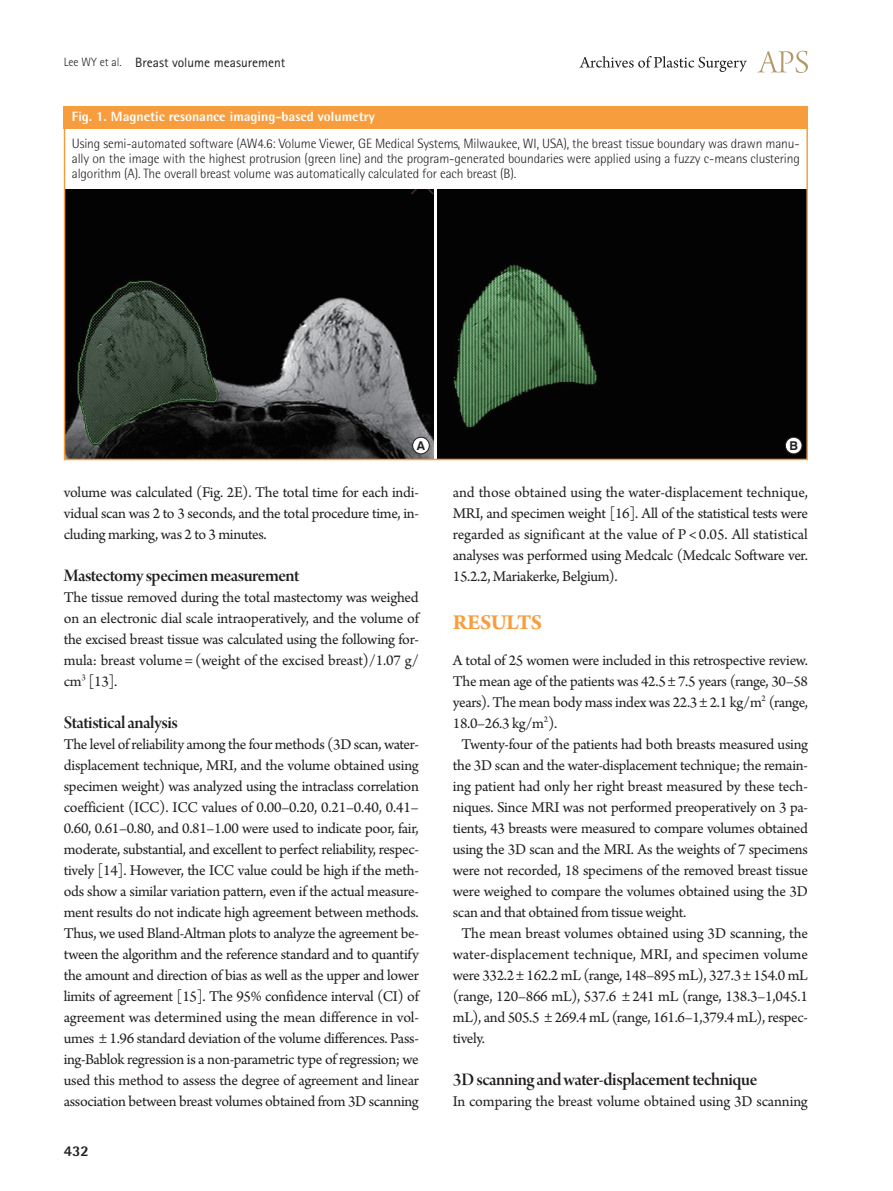
<style>
.page{position:relative;width:893px;height:1191px;background:#fff}
.page>*{position:absolute;margin:0;border:0;box-sizing:border-box;transform-origin:0 0}
.대제목{font:700 22.5px "Arno Pro";letter-spacing:-.02em;color:#f89d3d}
.중제목{font:18.75px "Arno Pro Smbd Display";letter-spacing:-.025em;color:#231f20}
.본문{font:15.75px/21px "Arno Pro";letter-spacing:-.02em;color:#231f20;text-align:justify}
.t1{font:800 15px "Rotis Semi Sans Std";color:#231f20}
.그림설명{font:300 13.5px/15px "Rotis Semi Sans Std";letter-spacing:-.01em;color:#231f20;text-align:justify}
.표그림제목{font:800 13.5px "Rotis Semi Sans Std";color:#fff}
.하시라_제목{font:13.5px "Rotis Sans Serif Std";color:#231f20}
.t2{font:700 12.15px "Swiss 721 BT";color:#231f20}
.s1{font-weight:300;font-size:12px}
</style>
<div class="page">
<svg style="left:757px;top:51px;width:51px;height:22px"></svg>
<svg style="left:579px;top:56px;width:168px;height:16px"></svg>
<div style="left:64px;top:106px;width:744px;height:23px;background:#f89d3d"></div>
<img style="left:67px;top:190px;width:367px;height:267px">
<img style="left:438px;top:190px;width:367px;height:267px">
<div style="left:413px;top:437px;width:16px;height:17px;background:#fff;border-radius:50%"></div>
<div style="left:412px;top:437px;width:17px;height:17px;border:1px solid #231f20;border-radius:50%"></div>
<div style="left:785px;top:437px;width:17px;height:17px;background:#fff;border-radius:50%"></div>
<div style="left:785px;top:437px;width:17px;height:17px;border:1px solid #231f20;border-radius:50%"></div>
<div style="left:64px;top:106px;width:744px;height:354px;border:2px solid #f89d3d"></div>
<p class="하시라_제목" style="left:64px;top:54px;width:223px"><span class="s1">Lee WY et al.</span> Breast volume measurement</p>
<p class="표그림제목" style="left:72px;top:108px;width:304px">Fig. 1. Magnetic resonance imaging-based volumetry</p>
<p class="그림설명" style="left:72px;top:136px;width:730px">Using semi-automated software (AW4.6: Volume Viewer, GE Medical Systems, Milwaukee, WI, USA), the breast tissue boundary was drawn manu&shy;ally on the image with the highest protrusion (green line) and the program-generated boundaries were applied using a fuzzy c-means clustering algorithm (A). The overall breast volume was automatically calculated for each breast (B).</p>
<p class="t2" style="left:417px;top:438px;width:10px">A</p>
<p class="t2" style="left:789px;top:438px;width:10px">B</p>
<p class="본문" style="left:64px;top:483px;width:357px">volume was calculated (Fig. 2E). The total time for each indi&shy;vidual scan was 2 to 3 seconds, and the total procedure time, in&shy;cluding marking, was 2 to 3 minutes.</p>
<p class="중제목" style="left:64px;top:565px;width:237px">Mastectomy specimen measurement</p>
<p class="본문" style="left:64px;top:588px;width:357px">The tissue removed during the total mastectomy was weighed on an electronic dial scale intraoperatively, and the volume of the excised breast tissue was calculated using the following for&shy;mula: breast volume = (weight of the excised breast)/1.07 g/ cm<sup>3</sup> [13].</p>
<p class="중제목" style="left:64px;top:712px;width:116px">Statistical analysis</p>
<p class="본문" style="left:64px;top:735px;width:357px">The level of reliability among the four methods (3D scan, water&shy;displacement technique, MRI, and the volume obtained using specimen weight) was analyzed using the intraclass correlation coefficient (ICC). ICC values of 0.00–0.20, 0.21–0.40, 0.41– 0.60, 0.61–0.80, and 0.81–1.00 were used to indicate poor, fair, moderate, substantial, and excellent to perfect reliability, respec&shy;tively [14]. However, the ICC value could be high if the meth&shy;ods show a similar variation pattern, even if the actual measure&shy;ment results do not indicate high agreement between methods.<br>Thus, we used Bland-Altman plots to analyze the agreement be&shy;tween the algorithm and the reference standard and to quantify the amount and direction of bias as well as the upper and lower limits of agreement [15]. The 95% confidence interval (CI) of agreement was determined using the mean difference in vol&shy;umes ± 1.96 standard deviation of the volume differences. Pass&shy;ing-Bablok regression is a non-parametric type of regression; we used this method to assess the degree of agreement and linear association between breast volumes obtained from 3D scanning</p>
<p class="t1" style="left:64px;top:1141px;width:27px">432</p>
<p class="본문" style="left:453px;top:483px;width:357px">and those obtained using the water-displacement technique, MRI, and specimen weight [16]. All of the statistical tests were regarded as significant at the value of P &lt; 0.05. All statistical analyses was performed using Medcalc (Medcalc Software ver.<br>15.2.2, Mariakerke, Belgium).</p>
<p class="대제목" style="left:453px;top:609px;width:91px">RESULTS</p>
<p class="본문" style="left:453px;top:651px;width:357px">A total of 25 women were included in this retrospective review.<br>The mean age of the patients was 42.5 ± 7.5 years (range, 30–58 years). The mean body mass index was 22.3 ± 2.1 kg/m<sup>2</sup> (range, 18.0–26.3 kg/m<sup>2</sup>).</p>
<p class="본문" style="left:453px;top:735px;width:357px;text-indent:9px">Twenty-four of the patients had both breasts measured using the 3D scan and the water-displacement technique; the remain&shy;ing patient had only her right breast measured by these tech&shy;niques. Since MRI was not performed preoperatively on 3 pa&shy;tients, 43 breasts were measured to compare volumes obtained using the 3D scan and the MRI. As the weights of 7 specimens were not recorded, 18 specimens of the removed breast tissue were weighed to compare the volumes obtained using the 3D scan and that obtained from tissue weight.</p>
<p class="본문" style="left:453px;top:924px;width:357px;text-indent:9px">The mean breast volumes obtained using 3D scanning, the water-displacement technique, MRI, and specimen volume were 332.2 ± 162.2 mL (range, 148–895 mL), 327.3 ± 154.0 mL (range, 120–866 mL), 537.6 ± 241 mL (range, 138.3–1,045.1 mL), and 505.5 ± 269.4 mL (range, 161.6–1,379.4 mL), respec&shy;tively.</p>
<p class="중제목" style="left:453px;top:1069px;width:306px">3D scanning and water-displacement technique</p>
<p class="본문" style="left:453px;top:1092px;width:356px">In comparing the breast volume obtained using 3D scanning</p>
</div>
